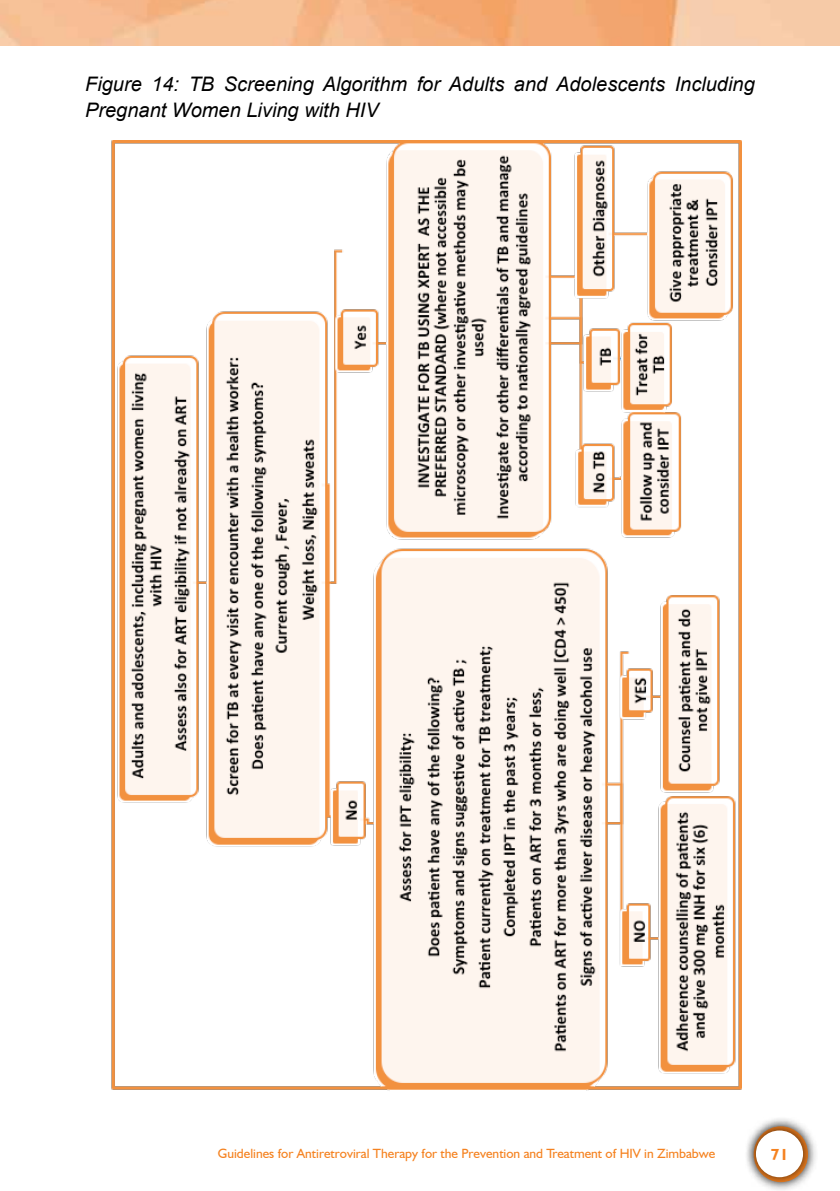
<style>
.page{position:relative;width:840px;height:1191px;background:#fff}
.page>*{position:absolute;margin:0;border:0;box-sizing:border-box;transform-origin:0 0}
.t1{font:italic 20px/26px "Arial";color:#000}
.t2{font:700 16px "Humanist 521 BT";color:#f58220}
.t3{font:13.4px "Humanist 521 BT";color:#f58220}
</style>
<div class="page">
<div style="left:743px;top:1116px;width:74px;height:75px;background:#000;opacity:.75"></div>
<div style="left:745px;top:1120px;width:68px;height:67px;background:#000;opacity:.75"></div>
<div style="left:755px;top:1130px;width:47px;height:47px;background:#fff;border-radius:50%"></div>
<svg style="left:0;top:0;width:839px;height:45px;background:#f5b98d"></svg>
<img style="left:111px;top:140px;width:630px;height:951px">
<p class="t1" style="left:85px;top:71px;width:670px">Figure 14: TB Screening Algorithm for Adults and Adolescents Including<br>Pregnant Women Living with HIV</p>
<p class="t3" style="left:218px;top:1145px;width:498px">Guidelines for Antiretroviral Therapy for the Prevention and Treatment of HIV in Zimbabwe</p>
<p class="t2" style="left:770px;top:1144px;width:19px">71</p>
</div>
